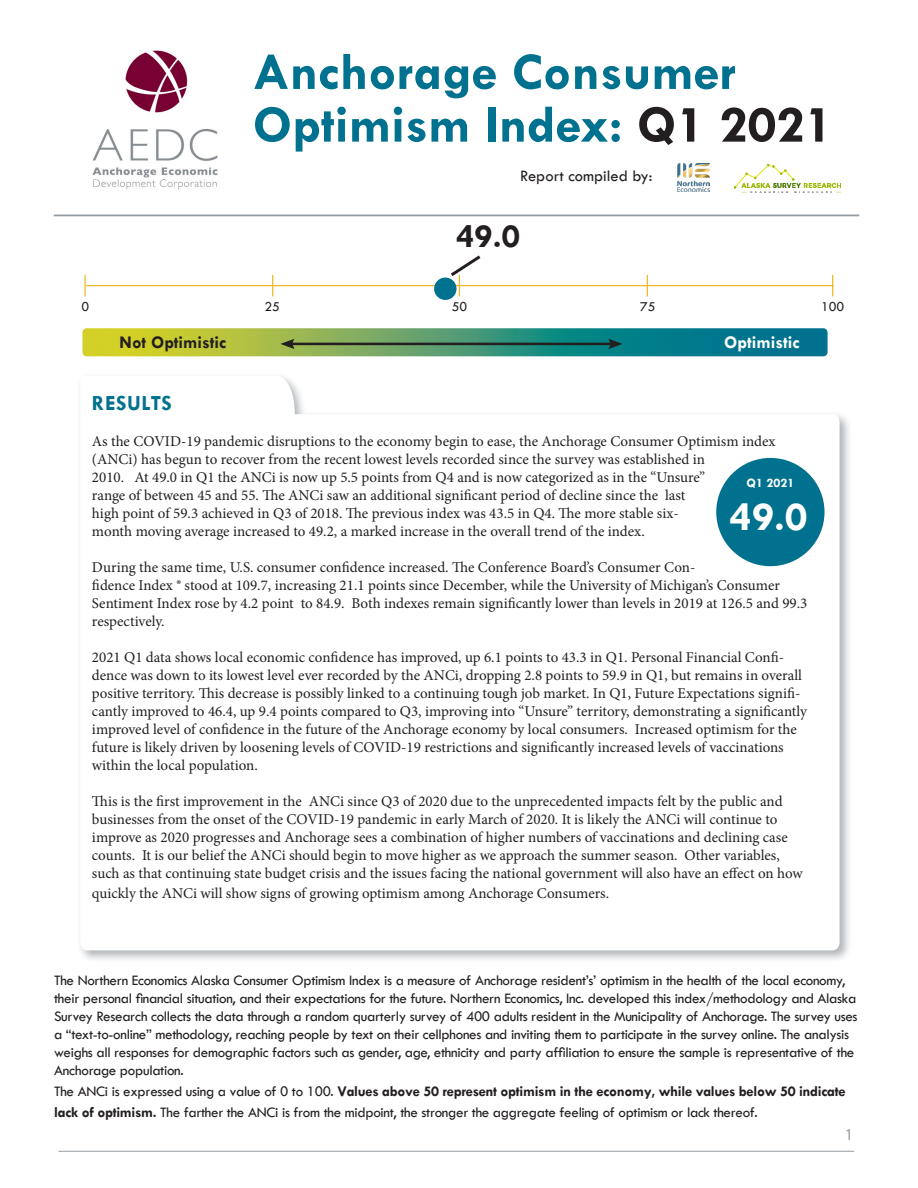
<style>
.page{position:relative;width:918px;height:1188px;background:#fff}
.page>*{position:absolute;margin:0;border:0;box-sizing:border-box;transform-origin:0 0}
.t1{font:700 53.7px "Tw Cen";color:#00718e}
.t2{font:700 41.7px "Tw Cen";color:#fff}
.t3{font:700 34.2px "Tw Cen";color:#231f20}
.t4{font:700 21.75px "Tw Cen";letter-spacing:.025em;color:#00718e}
.t5{font:700 18px "Tw Cen";color:#231f20}
.t6{font:700 18px "Tw Cen";color:#fff}
.t7{font:16.5px "Tw Cen";color:#231f20}
.t8{font:16.5px "Myriad Pro";color:#959ca1}
.t9{font:15px/18px "Minion Pro";color:#231f20}
.t10{font:15px/18px "Tw Cen";letter-spacing:-.02em;color:#231f20}
.t11{font:14.1px "Tw Cen";color:#231f20}
.t12{font:700 13.05px "Tw Cen";color:#fff}
.s1{color:#231f20}
.s2{font-weight:700}
</style>
<div class="page">
<img style="left:678px;top:163px;width:31px;height:28px">
<hr style="left:54px;top:215px;width:805px;height:1px;background:#959ca1">
<hr style="left:58px;top:1151px;width:796px;height:1px;background:#959ca1">
<div style="left:77px;top:373px;width:776px;height:590px;background:#959ca1;opacity:.75"></div>
<svg style="left:80px;top:376px;width:760px;height:574px"></svg>
<div style="left:716px;top:458px;width:109px;height:108px;background:#00718e;border-radius:50%"></div>
<hr style="left:86px;top:285px;width:748px;height:1px;background:#efb211">
<svg style="left:85px;top:275px;width:1px;height:21px"></svg>
<svg style="left:272px;top:275px;width:1px;height:21px"></svg>
<svg style="left:647px;top:275px;width:1px;height:21px"></svg>
<svg style="left:832px;top:275px;width:1px;height:21px"></svg>
<div style="left:434px;top:278px;width:23px;height:22px;background:#00718e;border-radius:50%"></div>
<svg style="left:449px;top:255px;width:35px;height:41px"></svg>
<img style="left:82px;top:328px;width:746px;height:28px">
<hr style="left:290px;top:343px;width:323px;height:2px;background:#231f20">
<svg style="left:280px;top:339px;width:15px;height:10px"></svg>
<svg style="left:608px;top:339px;width:15px;height:10px"></svg>
<img style="left:92px;top:50px;width:126px;height:140px">
<img style="left:734px;top:164px;width:107px;height:28px">
<p class="t1" style="left:253px;top:40px;width:485px">Anchorage Consumer</p>
<p class="t1" style="left:253px;top:92px;width:582px">Optimism Index: <span class="s1">Q1 2021</span></p>
<p class="t7" style="left:520px;top:166px;width:134px">Report compiled by:</p>
<p class="t3" style="left:457px;top:216px;width:65px">49.0</p>
<p class="t11" style="left:81px;top:298px;width:9px">0</p>
<p class="t11" style="left:264px;top:298px;width:17px">25</p>
<p class="t11" style="left:452px;top:298px;width:17px">50</p>
<p class="t11" style="left:640px;top:298px;width:17px">75</p>
<p class="t11" style="left:821px;top:298px;width:25px">100</p>
<p class="t5" style="left:120px;top:331px;width:108px">Not Optimistic</p>
<p class="t6" style="left:724px;top:331px;width:77px">Optimistic</p>
<p class="t4" style="left:92px;top:390px;width:82px">RESULTS</p>
<p class="t9" style="left:92px;top:432px;width:685px">As the COVID-19 pandemic disruptions to the economy begin to ease, the Anchorage Consumer Optimism index (ANCi) has begun to recover from the recent lowest levels recorded since the survey was established in<br>2010. At 49.0 in Q1 the ANCi is now up 5.5 points from Q4 and is now categorized as in the “Unsure”<br>range of between 45 and 55. The ANCi saw an additional significant period of decline since the last</p>
<p class="t9" style="left:92px;top:504px;width:588px">high point of 59.3 achieved in Q3 of 2018. The previous index was 43.5 in Q4. The more stable six&shy;month moving average increased to 49.2, a marked increase in the overall trend of the index.</p>
<p class="t9" style="left:92px;top:558px;width:717px">During the same time, U.S. consumer confidence increased. The Conference Board’s Consumer Con-<br>fidence Index ® stood at 109.7, increasing 21.1 points since December, while the University of Michigan’s Consumer Sentiment Index rose by 4.2 point to 84.9. Both indexes remain significantly lower than levels in 2019 at 126.5 and 99.3 respectively.</p>
<p class="t9" style="left:92px;top:648px;width:717px">2021 Q1 data shows local economic confidence has improved, up 6.1 points to 43.3 in Q1. Personal Financial Confi&shy;dence was down to its lowest level ever recorded by the ANCi, dropping 2.8 points to 59.9 in Q1, but remains in overall positive territory. This decrease is possibly linked to a continuing tough job market. In Q1, Future Expectations signifi&shy;cantly improved to 46.4, up 9.4 points compared to Q3, improving into “Unsure” territory, demonstrating a significantly improved level of confidence in the future of the Anchorage economy by local consumers. Increased optimism for the future is likely driven by loosening levels of COVID-19 restrictions and significantly increased levels of vaccinations within the local population.</p>
<p class="t9" style="left:92px;top:792px;width:712px">This is the first improvement in the ANCi since Q3 of 2020 due to the unprecedented impacts felt by the public and businesses from the onset of the COVID-19 pandemic in early March of 2020. It is likely the ANCi will continue to improve as 2020 progresses and Anchorage sees a combination of higher numbers of vaccinations and declining case counts. It is our belief the ANCi should begin to move higher as we approach the summer season. Other variables, such as that continuing state budget crisis and the issues facing the national government will also have an effect on how</p>
<p class="t9" style="left:92px;top:884px;width:519px">quickly the ANCi will show signs of growing optimism among Anchorage Consumers.</p>
<p class="t12" style="left:747px;top:475px;width:49px">Q1 2021</p>
<p class="t2" style="left:730px;top:492px;width:79px">49.0</p>
<p class="t10" style="left:54px;top:971px;width:805px">The Northern Economics Alaska Consumer Optimism Index is a measure of Anchorage resident’s’ optimism in the health of the local economy, their personal financial situation, and their expectations for the future. Northern Economics, Inc. developed this index/methodology and Alaska Survey Research collects the data through a random quarterly survey of 400 adults resident in the Municipality of Anchorage. The survey uses a “text-to-online” methodology, reaching people by text on their cellphones and inviting them to participate in the survey online. The analysis weighs all responses for demographic factors such as gender, age, ethnicity and party affiliation to ensure the sample is representative of the Anchorage population.</p>
<p class="t10" style="left:54px;top:1081px;width:793px;line-height:21.3px">The ANCi is expressed using a value of 0 to 100. <span class="s2">Values above 50 represent optimism in the economy, while values below 50 indicate lack of optimism.</span> The farther the ANCi is from the midpoint, the stronger the aggregate feeling of optimism or lack thereof.</p>
<p class="t8" style="left:845px;top:1124px;width:10px">1</p>
</div>
